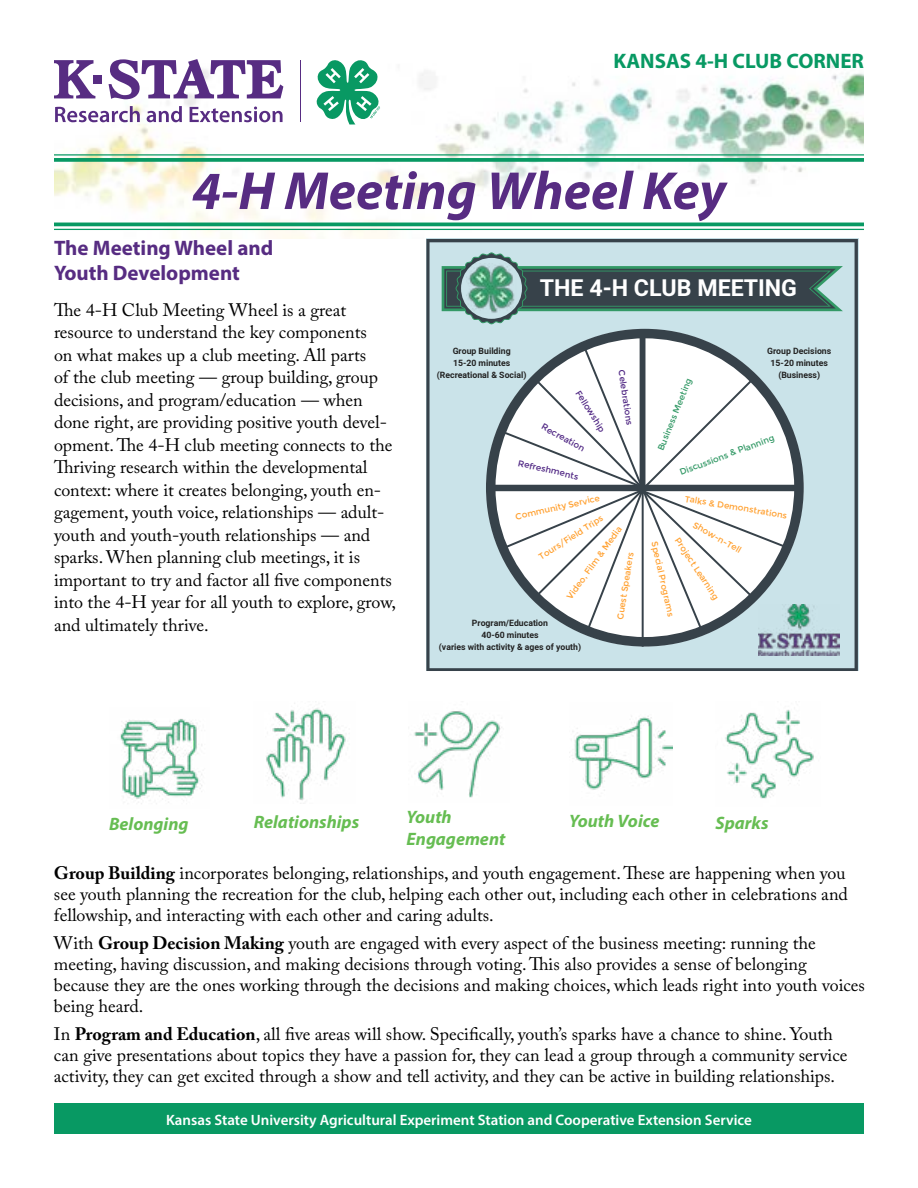
<style>
.page{position:relative;width:918px;height:1188px;background:#fff}
.page>*{position:absolute;margin:0;border:0;box-sizing:border-box;transform-origin:0 0}
.t1{font:italic 700 54px "Myriad Pro";color:#572c82}
.t2{font:700 23.25px "Mardoto";color:#fff}
.t3{font:700 21px/25.2px "Myriad Pro";color:#572c82}
.t4{font:700 21px "Myriad Pro";color:#089963}
.t5{font:18px/22.5px "Adobe Caslon Pro";color:#000}
.t6{font:italic 700 18px/21.6px "Myriad Pro";color:#66bd52}
.t7{font:600 15px "Myriad Pro";color:#fff}
.t8{font:700 8.7px/12.1px "Mardoto";color:#222;text-align:center}
.t9{font:8.7px "Montserrat";color:#ffa02f}
.t10{font:8.7px "Montserrat";color:#4f2683}
.t11{font:8.7px "Montserrat";color:#396}
.s1{font-weight:700}
</style>
<div class="page">
<img style="left:54px;top:65px;width:810px;height:174px">
<div style="left:94px;top:75px;width:8px;height:8px;background:#572c82"></div>
<svg style="left:54px;top:60px;width:41px;height:38px"></svg>
<svg style="left:109px;top:59px;width:174px;height:40px"></svg>
<svg style="left:55px;top:106px;width:85px;height:16px"></svg>
<svg style="left:147px;top:106px;width:35px;height:16px"></svg>
<svg style="left:190px;top:107px;width:93px;height:15px"></svg>
<hr style="left:300px;top:60px;width:1px;height:62px;background:#572c82">
<svg style="left:316px;top:60px;width:64px;height:65px"></svg>
<hr style="left:54px;top:154px;width:810px;height:2px;background:#089963">
<svg style="left:54px;top:158px;width:810px;height:4px;background:#169e6b"></svg>
<hr style="left:54px;top:223px;width:810px;height:3px;background:#089963">
<hr style="left:54px;top:229px;width:810px;height:1px;background:#089963">
<div style="left:54px;top:1104px;width:810px;height:30px;background:#089963"></div>
<img style="left:120px;top:719px;width:82px;height:85px">
<img style="left:266px;top:703px;width:80px;height:98px">
<img style="left:725px;top:709px;width:89px;height:90px">
<img style="left:414px;top:711px;width:88px;height:87px">
<img style="left:569px;top:716px;width:103px;height:75px">
<svg style="left:426px;top:239px;width:432px;height:432px;background:#bcd3da"></svg>
<svg style="left:442px;top:252px;width:401px;height:72px;background:#718d8d"></svg>
<div style="left:461px;top:258px;width:61px;height:61px;background:#cae3e9;border-radius:50%"></div>
<img style="left:466px;top:264px;width:50px;height:50px">
<svg style="left:486px;top:329px;width:318px;height:318px;background:#acc2c8"></svg>
<svg style="left:490px;top:334px;width:305px;height:313px"></svg>
<img style="left:759px;top:604px;width:81px;height:52px">
<p class="t4" style="left:613px;top:47px;width:252px">KANSAS 4-H CLUB CORNER</p>
<h1 class="t1" style="left:192px;top:156px;width:536px">4-H Meeting Wheel Key</h1>
<p class="t3" style="left:54px;top:234px;width:221px">The Meeting Wheel and<br>Youth Development</p>
<p class="t5" style="left:54px;top:298px;width:344px">The 4-H Club Meeting Wheel is a great resource to understand the key components<br>on what makes up a club meeting. All parts<br>of the club meeting — group building, group decisions, and program/education — when done right, are providing positive youth devel&shy;opment. The 4-H club meeting connects to the Thriving research within the developmental context: where it creates belonging, youth en&shy;gagement, youth voice, relationships — adult&shy;youth and youth-youth relationships — and sparks. When planning club meetings, it is important to try and factor all five components into the 4-H year for all youth to explore, grow, and ultimately thrive.</p>
<p class="t2" style="left:540px;top:272px;width:259px">THE 4-H CLUB MEETING</p>
<p class="t8" style="left:437px;top:345px;width:91px">Group Building<br>15-20 minutes (Recreational &amp; Social)</p>
<p class="t10" style="left:582px;top:388px;width:49px;rotate:58deg">Fellowship</p>
<p class="t10" style="left:545px;top:421px;width:49px;rotate:29deg">Recreation</p>
<p class="t10" style="left:519px;top:458px;width:63px;rotate:13deg">Refreshments</p>
<p class="t10" style="left:626px;top:369px;width:57px;rotate:81deg">Celebrations</p>
<p class="t8" style="left:767px;top:344px;width:66px">Group Decisions<br>15-20 minutes (Business)</p>
<p class="t11" style="left:656px;top:448px;width:79px;rotate:-68deg">Business Meeting</p>
<p class="t11" style="left:678px;top:468px;width:102px;rotate:-21deg">Discussions &amp; Planning</p>
<p class="t9" style="left:686px;top:494px;width:105px;rotate:9deg">Talks &amp; Demonstrations</p>
<p class="t9" style="left:514px;top:512px;width:88px;rotate:-13deg">Community Service</p>
<p class="t9" style="left:537px;top:553px;width:76px;rotate:-33deg">Tours/Field Trips</p>
<p class="t9" style="left:696px;top:520px;width:55px;rotate:30deg">Show-n-Tell</p>
<p class="t9" style="left:565px;top:595px;width:89px;rotate:-54deg">Video, Film &amp; Media</p>
<p class="t9" style="left:615px;top:619px;width:70px;rotate:-81deg">Guest Speakers</p>
<p class="t9" style="left:659px;top:540px;width:78px;rotate:77deg">Special Programs</p>
<p class="t9" style="left:681px;top:536px;width:74px;rotate:56deg">Project Learning</p>
<p class="t8" style="left:439px;top:617px;width:144px">Program/Education<br>40-60 minutes<br>(varies with activity &amp; ages of youth)</p>
<p class="t6" style="left:109px;top:813px;width:81px">Belonging</p>
<p class="t6" style="left:254px;top:810px;width:107px">Relationships</p>
<p class="t6" style="left:407px;top:806px;width:100px">Youth<br>Engagement</p>
<p class="t6" style="left:569px;top:810px;width:92px">Youth Voice</p>
<p class="t6" style="left:716px;top:811px;width:55px">Sparks</p>
<p class="t5" style="left:54px;top:863px;width:795px;line-height:21px"><span class="s1">Group Building</span> incorporates belonging, relationships, and youth engagement. These are happening when you see youth planning the recreation for the club, helping each other out, including each other in celebrations and fellowship, and interacting with each other and caring adults.</p>
<p class="t5" style="left:54px;top:932px;width:813px;line-height:21px">With <span class="s1">Group Decision Making</span> youth are engaged with every aspect of the business meeting: running the meeting, having discussion, and making decisions through voting. This also provides a sense of belonging because they are the ones working through the decisions and making choices, which leads right into youth voices being heard.</p>
<p class="t5" style="left:54px;top:1023px;width:795px;line-height:21px">In <span class="s1">Program and Education</span>, all five areas will show. Specifically, youth’s sparks have a chance to shine. Youth can give presentations about topics they have a passion for, they can lead a group through a community service activity, they can get excited through a show and tell activity, and they can be active in building relationships.</p>
<p class="t7" style="left:166px;top:1110px;width:587px">Kansas State University Agricultural Experiment Station and Cooperative Extension Service</p>
</div>
